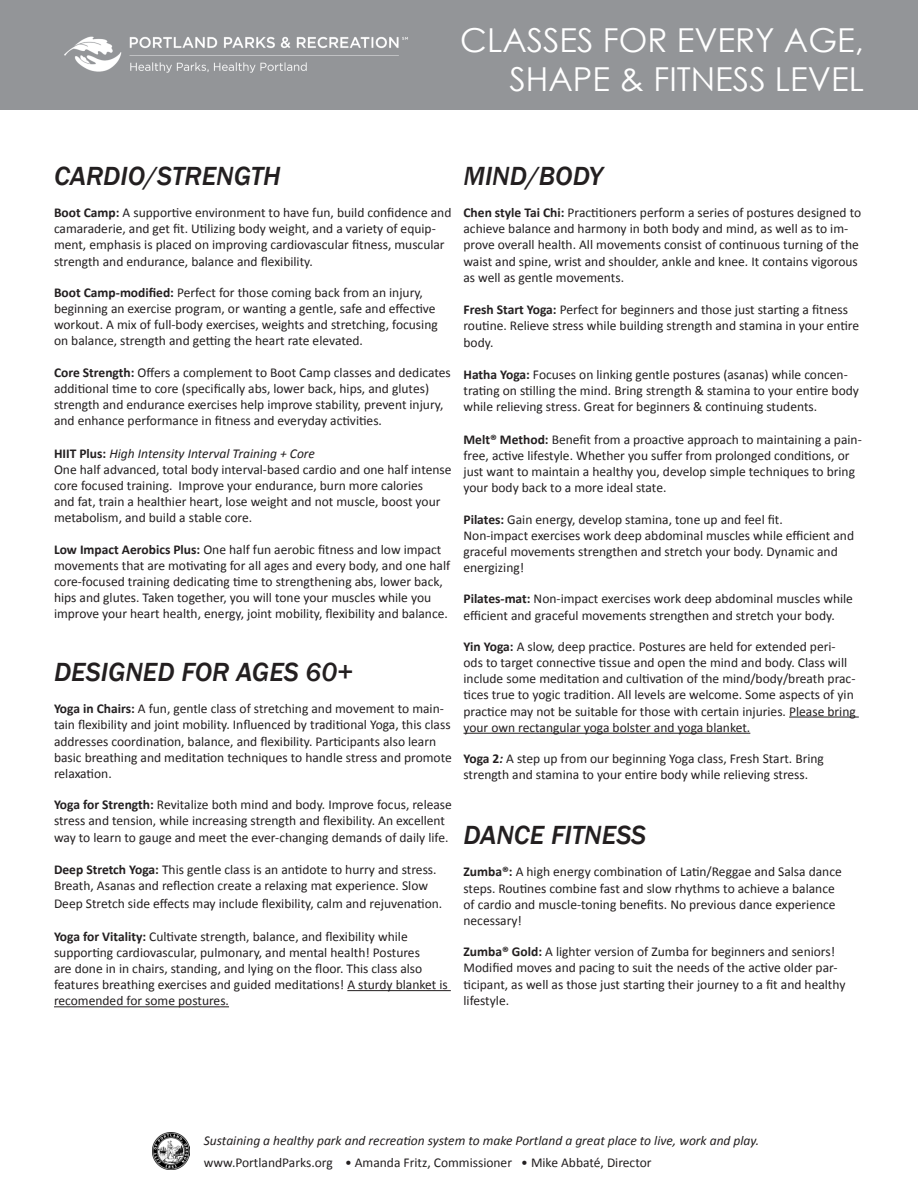
<style>
.page{position:relative;width:918px;height:1188px;background:#fff}
.page>*{position:absolute;margin:0;border:0;box-sizing:border-box;transform-origin:0 0}
.t1{font:33px/39.6px "Century Gothic";color:#fff;text-align:right}
.Paragraph_Style_1{font:italic 500 27px "Franklin Gothic";color:#231f20}
.Paragraph_Style_1-2{font:13.5px/16.2px "Calibri";color:#231f20}
.Paragraph_Style_1-3{font:italic 13.5px "Calibri";color:#231f20}
.s1{font-weight:700}
.s2{font-weight:700;font-style:normal}
.s3{font-weight:700;font-style:italic}
</style>
<div class="page">
<div style="left:0;top:0;width:918px;height:110px;background:#939598"></div>
<hr style="left:347px;top:990px;width:104px;height:1px;background:#231f20">
<hr style="left:54px;top:1006px;width:175px;height:1px;background:#231f20">
<hr style="left:789px;top:717px;width:70px;height:1px;background:#231f20">
<hr style="left:464px;top:733px;width:286px;height:1px;background:#231f20">
<img style="left:64px;top:36px;width:344px;height:37px">
<img style="left:153px;top:1133px;width:36px;height:36px">
<p class="t1" style="left:460px;top:19px;width:405px">CLASSES FOR EVERY AGE,<br>SHAPE &amp; FITNESS LEVEL</p>
<p class="Paragraph_Style_1" style="left:54px;top:159px;width:228px">CARDIO/STRENGTH</p>
<p class="Paragraph_Style_1-2" style="left:54px;top:204px;width:399px"><span class="s1">Boot Camp:</span> A supportive environment to have fun, build confidence and camaraderie, and get fit. Utilizing body weight, and a variety of equip&shy;ment, emphasis is placed on improving cardiovascular fitness, muscular strength and endurance, balance and flexibility.</p>
<p class="Paragraph_Style_1-2" style="left:54px;top:284px;width:385px"><span class="s1">Boot Camp-modified:</span> Perfect for those coming back from an injury, beginning an exercise program, or wanting a gentle, safe and effective workout. A mix of full-body exercises, weights and stretching, focusing on balance, strength and getting the heart rate elevated.</p>
<p class="Paragraph_Style_1-2" style="left:54px;top:364px;width:398px"><span class="s1">Core Strength:</span> Offers a complement to Boot Camp classes and dedicates additional time to core (specifically abs, lower back, hips, and glutes) strength and endurance exercises help improve stability, prevent injury, and enhance performance in fitness and everyday activities.</p>
<p class="Paragraph_Style_1-3" style="left:54px;top:444px;width:263px"><span class="s2">HIIT Plus:</span> High Intensity Interval Training + Core</p>
<p class="Paragraph_Style_1-2" style="left:54px;top:461px;width:399px">One half advanced, total body interval-based cardio and one half intense core focused training. Improve your endurance, burn more calories<br>and fat, train a healthier heart, lose weight and not muscle, boost your metabolism, and build a stable core.</p>
<p class="Paragraph_Style_1-2" style="left:54px;top:541px;width:398px"><span class="s1">Low Impact Aerobics Plus:</span> One half fun aerobic fitness and low impact movements that are motivating for all ages and every body, and one half core-focused training dedicating time to strengthening abs, lower back, hips and glutes. Taken together, you will tone your muscles while you improve your heart health, energy, joint mobility, flexibility and balance.</p>
<p class="Paragraph_Style_1" style="left:54px;top:655px;width:300px">DESIGNED FOR AGES 60+</p>
<p class="Paragraph_Style_1-2" style="left:54px;top:701px;width:399px"><span class="s1">Yoga in Chairs:</span> A fun, gentle class of stretching and movement to main&shy;tain flexibility and joint mobility. Influenced by traditional Yoga, this class addresses coordination, balance, and flexibility. Participants also learn basic breathing and meditation techniques to handle stress and promote relaxation.</p>
<p class="Paragraph_Style_1-2" style="left:54px;top:797px;width:399px"><span class="s1">Yoga for Strength:</span> Revitalize both mind and body. Improve focus, release stress and tension, while increasing strength and flexibility. An excellent way to learn to gauge and meet the ever-changing demands of daily life.</p>
<p class="Paragraph_Style_1-2" style="left:54px;top:861px;width:384px"><span class="s1">Deep Stretch Yoga:</span> This gentle class is an antidote to hurry and stress.<br>Breath, Asanas and reflection create a relaxing mat experience. Slow</p>
<p class="Paragraph_Style_1-2" style="left:54px;top:896px;width:390px">Deep Stretch side effects may include flexibility, calm and rejuvenation.</p>
<p class="Paragraph_Style_1-2" style="left:54px;top:928px;width:395px"><span class="s1">Yoga for Vitality:</span> Cultivate strength, balance, and flexibility while supporting cardiovascular, pulmonary, and mental health! Postures<br>are done in in chairs, standing, and lying on the floor. This class also features breathing exercises and guided meditations! A sturdy blanket is recomended for some postures.</p>
<p class="Paragraph_Style_1" style="left:464px;top:159px;width:141px">MIND/BODY</p>
<p class="Paragraph_Style_1-2" style="left:464px;top:204px;width:399px"><span class="s1">Chen style Tai Chi:</span> Practitioners perform a series of postures designed to achieve balance and harmony in both body and mind, as well as to im&shy;prove overall health. All movements consist of continuous turning of the waist and spine, wrist and shoulder, ankle and knee. It contains vigorous as well as gentle movements.</p>
<p class="Paragraph_Style_1-2" style="left:464px;top:302px;width:397px"><span class="s1">Fresh Start Yoga:</span> Perfect for beginners and those just starting a fitness routine. Relieve stress while building strength and stamina in your entire body.</p>
<p class="Paragraph_Style_1-2" style="left:464px;top:366px;width:397px"><span class="s1">Hatha Yoga:</span> Focuses on linking gentle postures (asanas) while concen&shy;trating on stilling the mind. Bring strength &amp; stamina to your entire body while relieving stress. Great for beginners &amp; continuing students.</p>
<p class="Paragraph_Style_1-2" style="left:464px;top:431px;width:400px"><span class="s1">Melt® Method:</span> Benefit from a proactive approach to maintaining a pain&shy;free, active lifestyle. Whether you suffer from prolonged conditions, or just want to maintain a healthy you, develop simple techniques to bring your body back to a more ideal state.</p>
<p class="Paragraph_Style_1-2" style="left:464px;top:511px;width:321px"><span class="s1">Pilates:</span> Gain energy, develop stamina, tone up and feel fit.</p>
<p class="Paragraph_Style_1-2" style="left:464px;top:527px;width:392px">Non-impact exercises work deep abdominal muscles while efficient and graceful movements strengthen and stretch your body. Dynamic and energizing!</p>
<p class="Paragraph_Style_1-2" style="left:464px;top:591px;width:391px"><span class="s1">Pilates-mat:</span> Non-impact exercises work deep abdominal muscles while efficient and graceful movements strengthen and stretch your body.</p>
<p class="Paragraph_Style_1-2" style="left:464px;top:638px;width:394px"><span class="s1">Yin Yoga:</span> A slow, deep practice. Postures are held for extended peri&shy;ods to target connective tissue and open the mind and body. Class will include some meditation and cultivation of the mind/body/breath prac&shy;tices true to yogic tradition. All levels are welcome. Some aspects of yin practice may not be suitable for those with certain injuries. Please bring your own rectangular yoga bolster and yoga blanket.</p>
<p class="Paragraph_Style_1-2" style="left:464px;top:750px;width:362px"><span class="s1">Yoga 2</span><span class="s3">:</span> A step up from our beginning Yoga class, Fresh Start. Bring strength and stamina to your entire body while relieving stress.</p>
<p class="Paragraph_Style_1" style="left:464px;top:818px;width:184px">DANCE FITNESS</p>
<p class="Paragraph_Style_1-2" style="left:464px;top:864px;width:380px"><span class="s1">Zumba®:</span> A high energy combination of Latin/Reggae and Salsa dance steps. Routines combine fast and slow rhythms to achieve a balance of cardio and muscle-toning benefits. No previous dance experience necessary!</p>
<p class="Paragraph_Style_1-2" style="left:464px;top:944px;width:383px"><span class="s1">Zumba® Gold:</span> A lighter version of Zumba for beginners and seniors!<br>Modified moves and pacing to suit the needs of the active older par&shy;ticipant, as well as those just starting their journey to a fit and healthy lifestyle.</p>
<p class="Paragraph_Style_1-3" style="left:204px;top:1131px;width:557px">Sustaining a healthy park and recreation system to make Portland a great place to live, work and play.</p>
<p class="Paragraph_Style_1-2" style="left:204px;top:1154px;width:449px">www.PortlandParks.org • Amanda Fritz, Commissioner • Mike Abbaté, Director</p>
</div>
